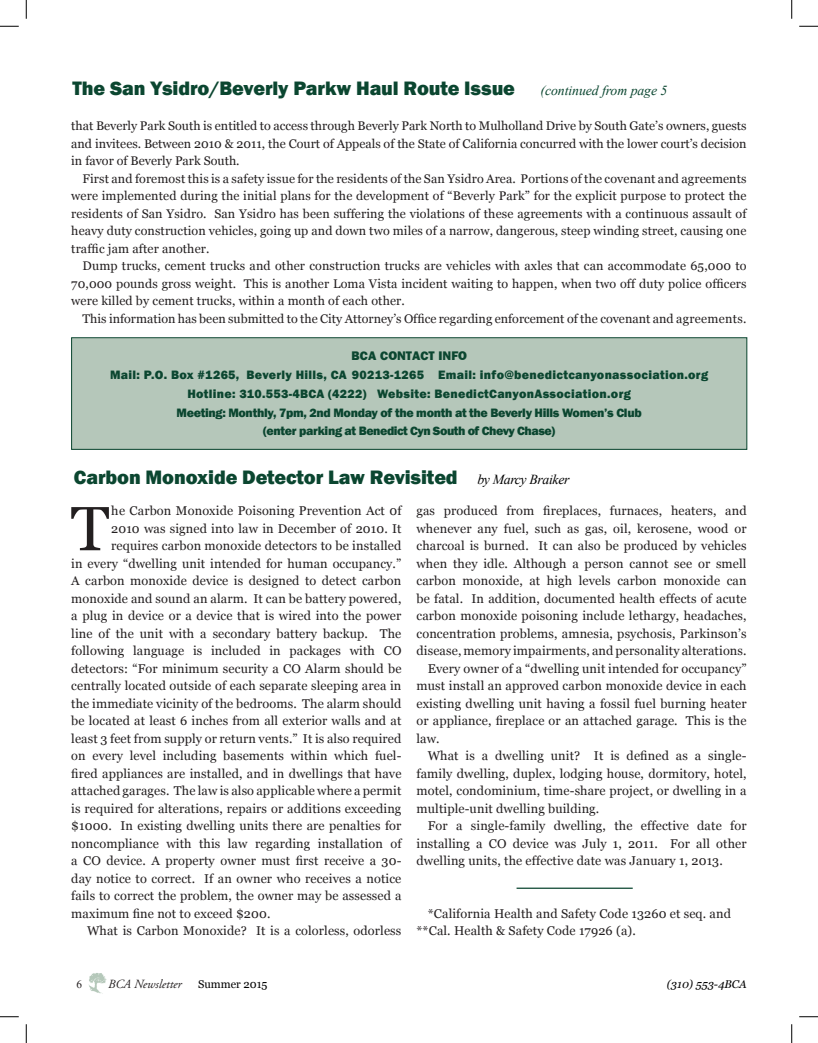
<style>
.page{position:relative;width:818px;height:1043px;background:#fff}
.page>*{position:absolute;margin:0;border:0;box-sizing:border-box;transform-origin:0 0}
.body_first{font:62.25px "Georgia";color:#231f20}
.head1{font:800 20px "Franklin Gothic";letter-spacing:-.005em;color:#0b4630}
.head1-2{font:italic 13.75px "Times New Roman";letter-spacing:-.005em;color:#0b4630}
.body_first-2{font:12.62px "Georgia";letter-spacing:.01em;color:#231f20}
.Body_text{font:12.62px/17.5px "Georgia";letter-spacing:.01em;color:#231f20;text-align:justify}
.Body_text-2{font:12.5px/17.5px "Georgia";color:#231f20;text-align:justify}
.head2{font:800 12.5px/18.8px "Franklin Gothic";letter-spacing:-.025em;color:#0b4630;text-align:center}
.head2-2{font:800 12.5px "Franklin Gothic";letter-spacing:.02em;color:#0b4630}
.sidebar_w_o_indent{font:12.5px "Frankfurt Gothic Heavy Plain";color:#0b4630}
.t1{font:italic 12.5px "Adobe Garamond Pro";color:#231f20}
.t2{font:italic 11.25px "Georgia";color:#000}
.t3{font:11.25px "Georgia";color:#000}
.t4{font:11.25px "Times New Roman";color:#231f20}
.s1{font-family:"Times New Roman";font-weight:400;font-style:italic;font-size:13.75px;color:#000}
</style>
<div class="page">
<img style="left:89px;top:973px;width:18px;height:21px">
<hr style="left:516px;top:887px;width:116px;height:1px;background:#0b4630">
<div style="left:72px;top:338px;width:674px;height:111px;background:#b5c7ba"></div>
<div style="left:71px;top:337px;width:676px;height:112px;border:1px solid #0b4630"></div>
<svg style="left:0;top:25px;width:19px;height:2px"></svg>
<svg style="left:799px;top:25px;width:19px;height:2px"></svg>
<svg style="left:0;top:1016px;width:19px;height:1px"></svg>
<svg style="left:799px;top:1016px;width:19px;height:1px"></svg>
<svg style="left:25px;top:0;width:2px;height:19px"></svg>
<svg style="left:25px;top:1024px;width:2px;height:18px"></svg>
<svg style="left:791px;top:0;width:1px;height:19px"></svg>
<svg style="left:791px;top:1024px;width:1px;height:18px"></svg>
<p class="head1" style="left:73px;top:75px;width:444px">The San Ysidro/Beverly Parkw Haul Route Issue</p>
<p class="head1-2" style="left:540px;top:81px;width:128px">(continued from page 5</p>
<p class="Body_text-2" style="left:71px;top:117px;width:676px">that Beverly Park South is entitled to access through Beverly Park North to Mulholland Drive by South Gate’s owners, guests and invitees. Between 2010 &amp; 2011, the Court of Appeals of the State of California concurred with the lower court’s decision in favor of Beverly Park South.</p>
<p class="Body_text-2" style="left:71px;top:170px;width:676px;text-indent:11px">First and foremost this is a safety issue for the residents of the San Ysidro Area. Portions of the covenant and agreements were implemented during the initial plans for the development of “Beverly Park” for the explicit purpose to protect the residents of San Ysidro. San Ysidro has been suffering the violations of these agreements with a continuous assault of heavy duty construction vehicles, going up and down two miles of a narrow, dangerous, steep winding street, causing one traffic jam after another.</p>
<p class="Body_text-2" style="left:71px;top:257px;width:676px;text-indent:11px">Dump trucks, cement trucks and other construction trucks are vehicles with axles that can accommodate 65,000 to 70,000 pounds gross weight. This is another Loma Vista incident waiting to happen, when two off duty police officers were killed by cement trucks, within a month of each other.</p>
<p class="Body_text-2" style="left:82px;top:310px;width:665px">This information has been submitted to the City Attorney’s Office regarding enforcement of the covenant and agreements.</p>
<p class="sidebar_w_o_indent" style="left:351px;top:349px;width:117px">BCA CONTACT INFO</p>
<p class="head2-2" style="left:110px;top:367px;width:599px">Mail: P.O. Box #1265, Beverly Hills, CA 90213-1265 Email: info@benedictcanyonassociation.org</p>
<p class="head2" style="left:176px;top:384px;width:466px">Hotline: 310.553-4BCA (4222) Website: BenedictCanyonAssociation.org<br>Meeting: Monthly, 7pm, 2nd Monday of the month at the Beverly Hills Women’s Club (enter parking at Benedict Cyn South of Chevy Chase)</p>
<p class="head1" style="left:74px;top:464px;width:497px">Carbon Monoxide Detector Law Revisited <span class="s1">by Marcy Braiker</span></p>
<p class="body_first" style="left:71px;top:491px;width:40px">T</p>
<p class="body_first-2" style="left:111px;top:503px;width:292px">he Carbon Monoxide Poisoning Prevention Act 0f</p>
<p class="Body_text" style="left:416px;top:502px;width:332px">gas produced from fireplaces, furnaces, heaters, and whenever any fuel, such as gas, oil, kerosene, wood or charcoal is burned. It can also be produced by vehicles when they idle. Although a person cannot see or smell carbon monoxide, at high levels carbon monoxide can be fatal. In addition, documented health effects of acute carbon monoxide poisoning include lethargy, headaches, concentration problems, amnesia, psychosis, Parkinson’s disease, memory impairments, and personality alterations.</p>
<p class="Body_text" style="left:416px;top:660px;width:331px;text-indent:11px">Every owner of a “dwelling unit intended for occupancy” must install an approved carbon monoxide device in each existing dwelling unit having a fossil fuel burning heater or appliance, fireplace or an attached garage. This is the law.</p>
<p class="Body_text" style="left:416px;top:747px;width:331px;text-indent:11px">What is a dwelling unit? It is defined as a single&shy;family dwelling, duplex, lodging house, dormitory, hotel, motel, condominium, time-share project, or dwelling in a multiple-unit dwelling building.</p>
<p class="Body_text" style="left:416px;top:817px;width:331px;text-indent:11px">For a single-family dwelling, the effective date for installing a CO device was July 1, 2011. For all other dwelling units, the effective date was January 1, 2013.</p>
<p class="body_first-2" style="left:111px;top:521px;width:292px">2010 was signed into law in December of 2010. It</p>
<p class="body_first-2" style="left:111px;top:538px;width:292px">requires carbon monoxide detectors to be installed</p>
<p class="body_first-2" style="left:71px;top:556px;width:331px">in every “dwelling unit intended for human occupancy.”</p>
<p class="body_first-2" style="left:71px;top:573px;width:331px">A carbon monoxide device is designed to detect carbon</p>
<p class="body_first-2" style="left:71px;top:591px;width:331px">monoxide and sound an alarm. It can be battery powered,</p>
<p class="body_first-2" style="left:71px;top:608px;width:331px">a plug in device or a device that is wired into the power</p>
<p class="body_first-2" style="left:71px;top:626px;width:331px">line of the unit with a secondary battery backup. The</p>
<p class="body_first-2" style="left:71px;top:643px;width:331px">following language is included in packages with CO</p>
<p class="body_first-2" style="left:71px;top:661px;width:331px">detectors: “For minimum security a CO Alarm should be</p>
<p class="body_first-2" style="left:71px;top:678px;width:331px">centrally located outside of each separate sleeping area in</p>
<p class="body_first-2" style="left:71px;top:696px;width:332px">the immediate vicinity of the bedrooms. The alarm should</p>
<p class="body_first-2" style="left:71px;top:713px;width:331px">be located at least 6 inches from all exterior walls and at</p>
<p class="body_first-2" style="left:71px;top:731px;width:331px">least 3 feet from supply or return vents.” It is also required</p>
<p class="body_first-2" style="left:71px;top:748px;width:331px">on every level including basements within which fuel-</p>
<p class="body_first-2" style="left:71px;top:766px;width:331px">fired appliances are installed, and in dwellings that have</p>
<p class="body_first-2" style="left:71px;top:783px;width:331px">attached garages. The law is also applicable where a permit</p>
<p class="body_first-2" style="left:71px;top:801px;width:331px">is required for alterations, repairs or additions exceeding</p>
<p class="body_first-2" style="left:71px;top:818px;width:331px">$1000. In existing dwelling units there are penalties for</p>
<p class="body_first-2" style="left:71px;top:836px;width:331px">noncompliance with this law regarding installation of</p>
<p class="body_first-2" style="left:71px;top:853px;width:331px">a CO device. A property owner must first receive a 30-</p>
<p class="body_first-2" style="left:71px;top:871px;width:331px">day notice to correct. If an owner who receives a notice</p>
<p class="body_first-2" style="left:71px;top:888px;width:331px">fails to correct the problem, the owner may be assessed a</p>
<p class="body_first-2" style="left:71px;top:906px;width:201px">maximum fine not to exceed $200.</p>
<p class="Body_text" style="left:87px;top:922px;width:316px">What is Carbon Monoxide? It is a colorless, odorless</p>
<p class="Body_text" style="left:416px;top:905px;width:316px;text-indent:11px">*California Health and Safety Code 13260 et seq. and **Cal. Health &amp; Safety Code 17926 (a).</p>
<p class="t4" style="left:76px;top:976px;width:7px">6</p>
<p class="t1" style="left:108px;top:976px;width:75px">BCA Newsletter</p>
<p class="t3" style="left:198px;top:977px;width:71px">Summer 2015</p>
<p class="t2" style="left:666px;top:977px;width:81px">(310) 553-4BCA</p>
</div>
